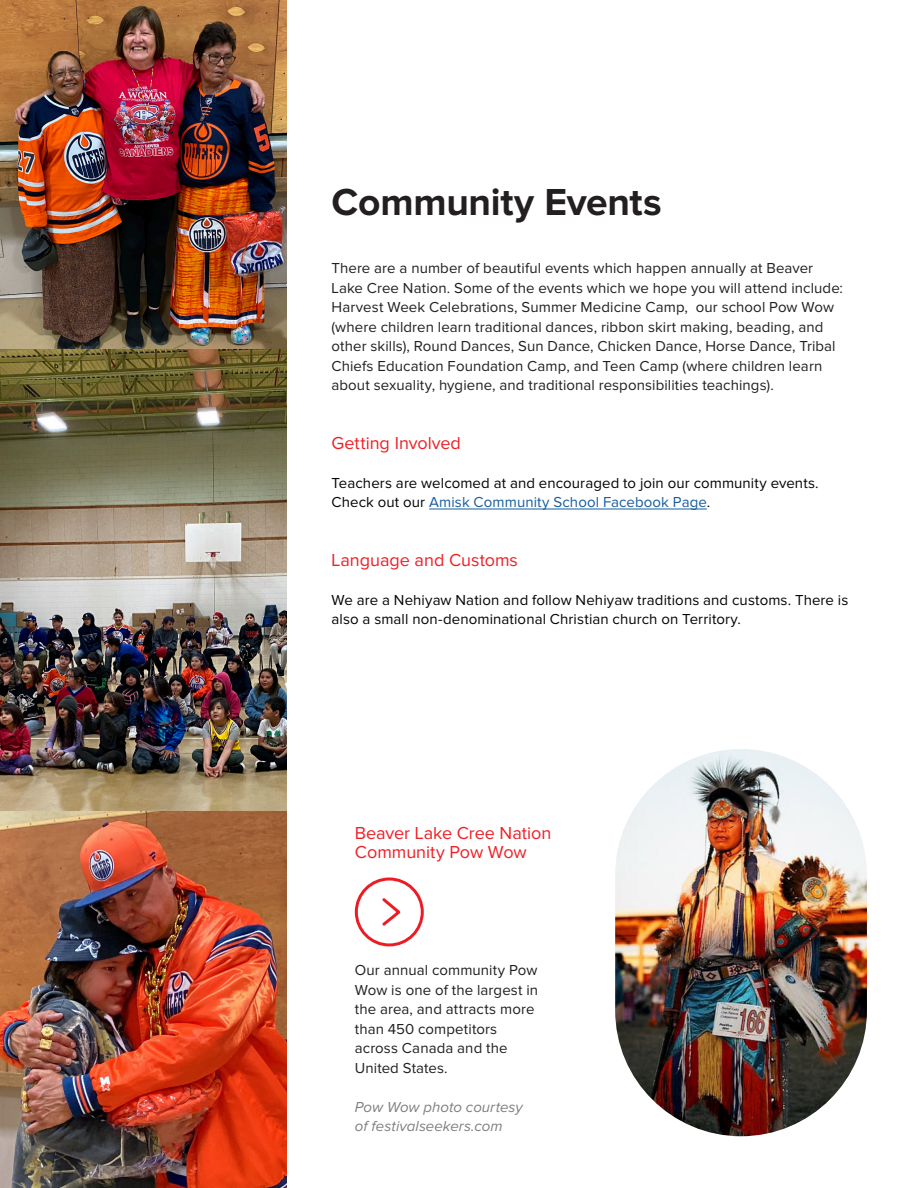
<style>
.page{position:relative;width:918px;height:1188px;background:#fff}
.page>*{position:absolute;margin:0;border:0;box-sizing:border-box;transform-origin:0 0}
.Subheadline{font:700 39px "Proxima Nova";letter-spacing:-.01em;color:#231f20}
.Body_Copy{font:18px/19.5px "Proxima Nova";color:#ee2026}
.Body_Copy-2{font:15px/19.5px "Proxima Nova";letter-spacing:.005em;color:#231f20}
.Body_Copy-3{font:15px/19.5px "Proxima Nova";letter-spacing:.005em;color:#040503}
.Body_Copy-4{font:italic 15px "Proxima Nova";color:#7f8080}
.s1{color:#175d9e}
</style>
<div class="page">
<hr style="left:429px;top:509px;width:278px;height:1px;background:#175d9e">
<img style="left:0;top:0;width:287px;height:811px">
<img style="left:615px;top:749px;width:252px;height:387px;border-radius:126px">
<div style="left:355px;top:878px;width:69px;height:68px;border:3px solid #ed1c24;border-radius:50%"></div>
<svg style="left:382px;top:898px;width:19px;height:28px"></svg>
<img style="left:0;top:811px;width:287px;height:377px">
<p class="Subheadline" style="left:332px;top:184px;width:332px">Community Events</p>
<p class="Body_Copy-2" style="left:332px;top:259px;width:513px">There are a number of beautiful events which happen annually at Beaver Lake Cree Nation. Some of the events which we hope you will attend include:<br>Harvest Week Celebrations, Summer Medicine Camp, our school Pow Wow (where children learn traditional dances, ribbon skirt making, beading, and other skills), Round Dances, Sun Dance, Chicken Dance, Horse Dance, Tribal Chiefs Education Foundation Camp, and Teen Camp (where children learn about sexuality, hygiene, and traditional responsibilities teachings).</p>
<p class="Body_Copy" style="left:332px;top:434px;width:131px">Getting Involved</p>
<p class="Body_Copy-3" style="left:332px;top:473px;width:489px">Teachers are welcomed at and encouraged to join our community events.<br>Check out our <span class="s1">Amisk Community School Facebook Page</span>.</p>
<p class="Body_Copy" style="left:332px;top:551px;width:188px">Language and Customs</p>
<p class="Body_Copy-3" style="left:332px;top:590px;width:518px">We are a Nehiyaw Nation and follow Nehiyaw traditions and customs. There is also a small non-denominational Christian church on Territory.</p>
<p class="Body_Copy" style="left:355px;top:824px;width:198px">Beaver Lake Cree Nation<br>Community Pow Wow</p>
<p class="Body_Copy-2" style="left:355px;top:961px;width:185px">Our annual community Pow<br>Wow is one of the largest in the area, and attracts more than 450 competitors</p>
<p class="Body_Copy-2" style="left:355px;top:1039px;width:154px">across Canada and the</p>
<p class="Body_Copy-2" style="left:355px;top:1058px;width:94px">United States.</p>
<p class="Body_Copy-4" style="left:355px;top:1100px;width:170px">Pow Wow photo courtesy</p>
<p class="Body_Copy-4" style="left:355px;top:1119px;width:149px">of festivalseekers.com</p>
</div>
